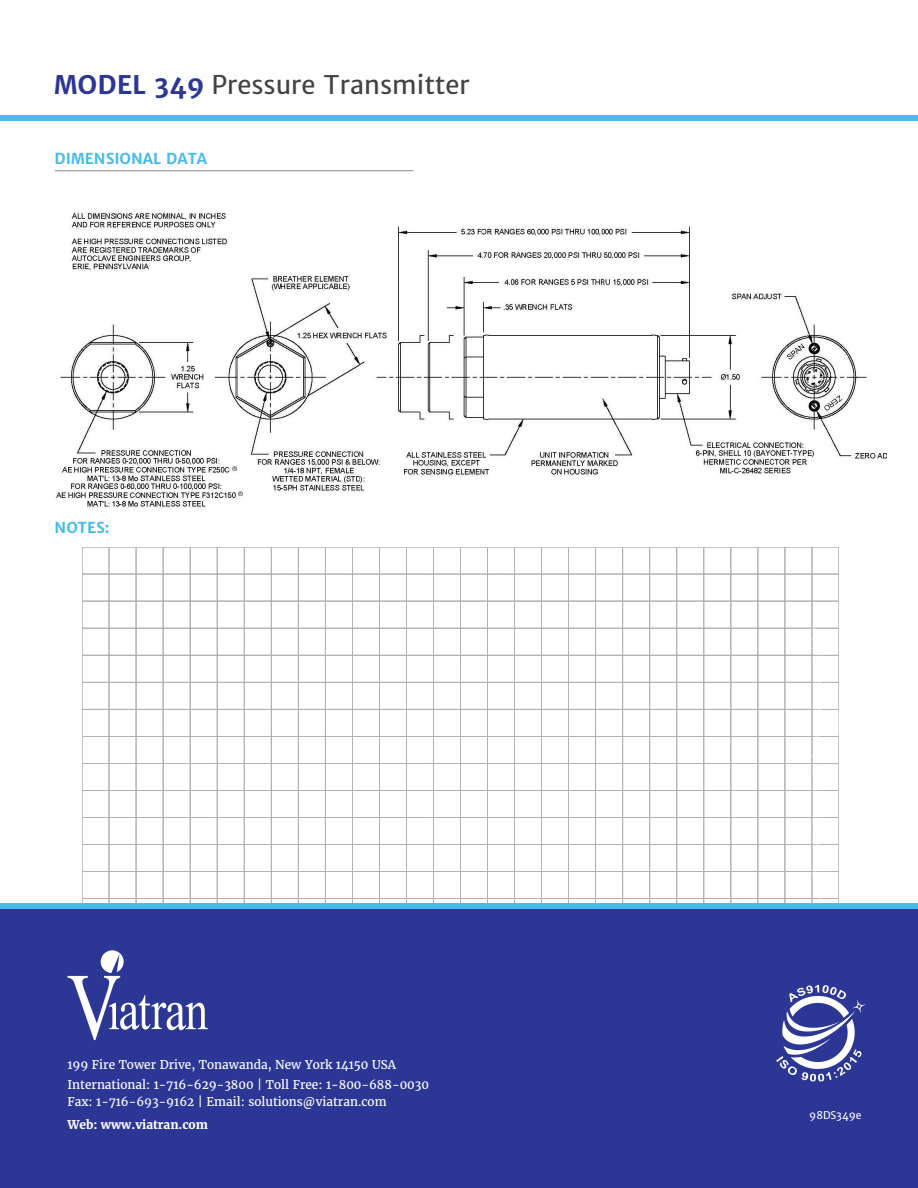
<style>
.page{position:relative;width:918px;height:1188px;background:#fff}
.page>*{position:absolute;margin:0;border:0;box-sizing:border-box;transform-origin:0 0}
.t1{font:25.5px "Merriweather Sans";color:#434343}
.t2{font:700 15px "Merriweather Sans";color:#47bbeb}
.t3{font:12px/19.8px "Merriweather";color:#fff}
.t4{font:700 12px "Merriweather";color:#fff}
.t5{font:10.5px "Merriweather Sans";color:#fff}
.s1{font-weight:700;color:#2c3795}
</style>
<div class="page">
<img style="left:83px;top:547px;width:756px;height:357px">
<div style="left:0;top:904px;width:918px;height:284px;background:linear-gradient(to right,#47bbeb,#47bbeb)"></div>
<div style="left:0;top:910px;width:918px;height:278px;background:#2c3795"></div>
<svg style="left:68px;top:950px;width:140px;height:90px"></svg>
<img style="left:55px;top:212px;width:831px;height:296px">
<div style="left:0;top:115px;width:918px;height:5px;background:#47bbeb"></div>
<hr style="left:55px;top:170px;width:358px;height:1px;background:#8e8a8a">
<img style="left:776px;top:984px;width:90px;height:98px">
<h1 class="t1" style="left:54px;top:69px;width:417px"><span class="s1">MODEL 349</span> Pressure Transmitter</h1>
<p class="t2" style="left:55px;top:149px;width:154px">DIMENSIONAL DATA</p>
<p class="t2" style="left:55px;top:518px;width:56px">NOTES:</p>
<p class="t3" style="left:68px;top:1055px;width:363px">199 Fire Tower Drive, Tonawanda, New York 14150 USA<br>International: 1-716-629-3800 | Toll Free: 1-800-688-0030</p>
<p class="t3" style="left:68px;top:1092px;width:321px">Fax: 1-716-693-9162 | Email: solutions@viatran.com</p>
<p class="t4" style="left:68px;top:1117px;width:142px">Web: www.viatran.com</p>
<p class="t5" style="left:809px;top:1109px;width:54px">98DS349e</p>
</div>
